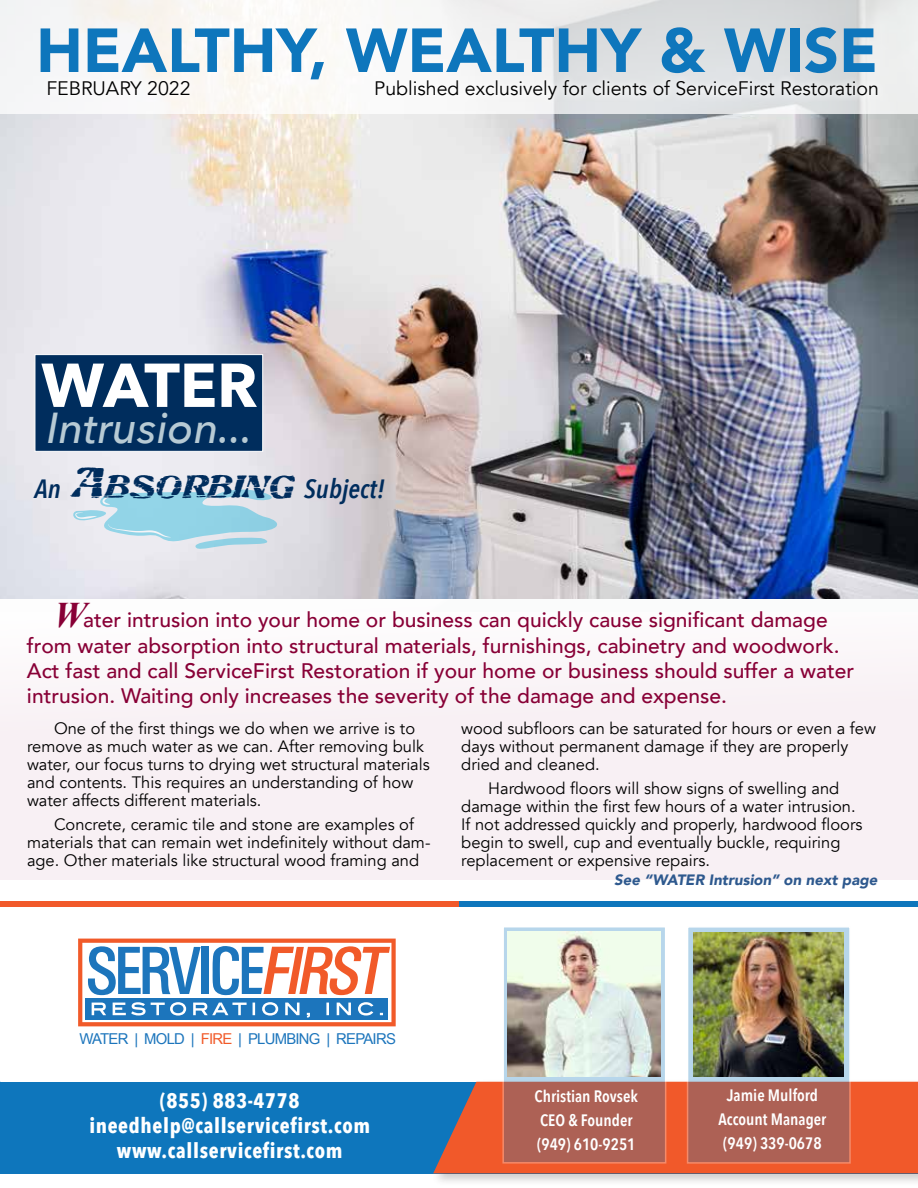
<style>
.page{position:relative;width:918px;height:1188px;background:#fff}
.page>*{position:absolute;margin:0;border:0;box-sizing:border-box;transform-origin:0 0}
.t1{font:900 61.5px "Avenir";color:#0e76bc}
.t2{font:700 61.2px "Avenir Next";letter-spacing:-.005em;color:#fff}
.t3{font:italic 500 43.2px "Avenir Next";color:#b7cad4}
.t4{font:italic 600 26.4px "Avenir Next Condensed";color:#002d5d}
.t5{font:500 21px/25.2px "Avenir";color:#880036}
.t6{font:700 21px/25.2px "Avenir Next Condensed";letter-spacing:.03em;color:#fff;text-align:center}
.t7{font:19.5px "Avenir";color:#000}
.t8{font:16.5px/18px "Avenir";color:#000}
.t9{font:600 16.5px/24px "Avenir Next Condensed";color:#fff}
.t10{font:15px "Arial Narrow";letter-spacing:-.04em;color:#1c75bc;scale:1.21 1}
.t11{font:italic 900 15px "Avenir";color:#2e598e}
.s1{font-family:"Charbroiled";font-weight:400;font-style:normal;font-size:42.9px}
.s2{font-family:"Charbroiled";font-weight:400;font-style:normal;font-size:31.35px}
.s3{font-family:"Times New Roman";font-weight:700;font-style:italic;font-size:36px}
.s4{color:#f15a29}
</style>
<div class="page">
<div style="left:0;top:598px;width:918px;height:282px;background:#f8f0f4"></div>
<div style="left:0;top:598px;width:918px;height:14px;background:#fafbfb"></div>
<img style="left:0;top:114px;width:918px;height:484px">
<svg style="left:72px;top:489px;width:207px;height:61px"></svg>
<div style="left:35px;top:354px;width:228px;height:98px;background:#002d5d;border:1px solid #fff"></div>
<svg style="left:0;top:0;width:918px;height:114px;fill:#f4f4f2"></svg>
<div style="left:40px;top:73px;width:157px;height:30px;background:#fff"></div>
<svg style="left:368px;top:73px;width:517px;height:34px"></svg>
<div style="left:60px;top:901px;width:858px;height:6px;background:#0e76bc"></div>
<div style="left:0;top:1082px;width:918px;height:91px;background:#0e76bc"></div>
<svg style="left:78px;top:938px;width:318px;height:89px"></svg>
<div style="left:431px;top:1078px;width:487px;height:108px;background:#000;opacity:.2"></div>
<svg style="left:433px;top:1082px;width:485px;height:91px;fill:#f1592a"></svg>
<svg style="left:502px;top:927px;width:164px;height:237px;fill:#ad6155"></svg>
<img style="left:508px;top:932px;width:152px;height:144px">
<svg style="left:687px;top:927px;width:164px;height:237px;fill:#ad6155"></svg>
<img style="left:694px;top:932px;width:150px;height:145px">
<div style="left:0;top:901px;width:459px;height:6px;background:#f1592a"></div>
<h1 class="t1" style="left:36px;top:-2px;width:843px">HEALTHY, WEALTHY &amp; WISE</h1>
<p class="t7" style="left:46px;top:77px;width:146px">FEBRUARY 2022</p>
<p class="t7" style="left:374px;top:77px;width:506px">Published exclusively for clients of ServiceFirst Restoration</p>
<h2 class="t2" style="left:41px;top:333px;width:218px">WATER</h2>
<h3 class="t3" style="left:47px;top:391px;width:207px">Intrusion...</h3>
<h3 class="t4" style="left:35px;top:473px;width:352px">An <span class="s1">A</span><span class="s2">BSORBING</span> Subject!</h3>
<p class="t5" style="left:27px;top:606px;width:829px;text-indent:27px"><span class="s3">W</span>ater intrusion into your home or business can quickly cause significant damage from water absorption into structural materials, furnishings, cabinetry and woodwork.<br>Act fast and call ServiceFirst Restoration if your home or business should suffer a water intrusion. Waiting only increases the severity of the damage and expense.</p>
<p class="t8" style="left:27px;top:719px;width:404px;text-indent:27px">One of the first things we do when we arrive is to remove as much water as we can. After removing bulk water, our focus turns to drying wet structural materials and contents. This requires an understanding of how water affects different materials.</p>
<p class="t8" style="left:27px;top:816px;width:405px;text-indent:27px">Concrete, ceramic tile and stone are examples of materials that can remain wet indefinitely without dam&shy;age. Other materials like structural wood framing and</p>
<p class="t8" style="left:461px;top:719px;width:416px">wood subfloors can be saturated for hours or even a few days without permanent damage if they are properly dried and cleaned.</p>
<p class="t8" style="left:461px;top:780px;width:403px;text-indent:27px">Hardwood floors will show signs of swelling and damage within the first few hours of a water intrusion.<br>If not addressed quickly and properly, hardwood floors begin to swell, cup and eventually buckle, requiring replacement or expensive repairs.</p>
<p class="t11" style="left:614px;top:867px;width:265px">See “WATER Intrusion” on next page</p>
<p class="t10" style="left:79px;top:1028px;width:263px">WATER | MOLD | <span class="s4">FIRE</span> | PLUMBING | REPAIRS</p>
<p class="t6" style="left:89px;top:1088px;width:282px">(855) 883-4778 ineedhelp@callservicefirst.com www.callservicefirst.com</p>
<p class="t9" style="left:535px;top:1084px;width:105px">Christian Rovsek<br>CEO &amp; Founder (949) 610-9251</p>
<p class="t9" style="left:719px;top:1083px;width:109px;text-align:center">Jamie Mulford<br>Account Manager (949) 339-0678</p>
</div>
